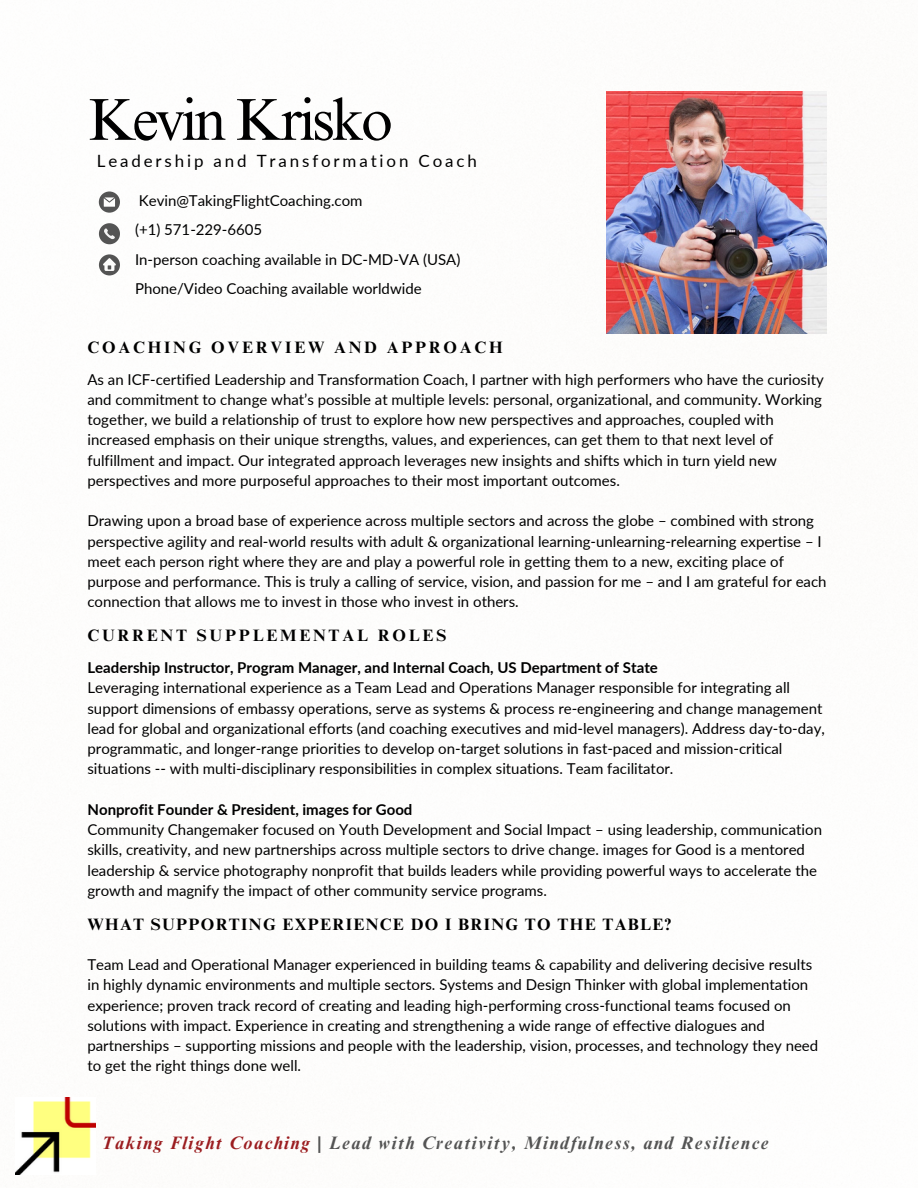
<style>
.page{position:relative;width:918px;height:1188px;background:#fff}
.page>*{position:absolute;margin:0;border:0;box-sizing:border-box;transform-origin:0 0}
.t1{font:59.25px "Times NRMT Pro";letter-spacing:-.06em;color:#000}
.t2{font:italic 700 18px "Times NRMT Pro";letter-spacing:.08em;color:#545454}
.t3{font:16.95px "Lato";letter-spacing:.17em;color:#000}
.t4{font:700 16.5px "Times NRMT Pro";letter-spacing:.17em;color:#000}
.t5{font:700 16.5px "Times NRMT Pro";letter-spacing:.08em;color:#000}
.t6{font:15px/20.2px "Lato";color:#000}
.t7{font:700 15px "Lato";color:#000}
.s1{color:#9b1d20}
</style>
<div class="page">
<img style="left:607px;top:92px;width:219px;height:242px">
<svg style="left:99px;top:191px;width:21px;height:22px"></svg>
<svg style="left:99px;top:223px;width:21px;height:21px"></svg>
<svg style="left:99px;top:254px;width:21px;height:21px"></svg>
<img style="left:15px;top:1098px;width:80px;height:76px">
<p class="t1" style="left:87px;top:97px;width:307px">Kevin Krisko</p>
<p class="t3" style="left:97px;top:150px;width:381px">Leadership and Transformation Coach</p>
<h4 class="t6" style="left:139px;top:190px;width:225px">Kevin@TakingFlightCoaching.com</h4>
<p class="t6" style="left:135px;top:219px;width:129px">(+1) 571-229-6605</p>
<p class="t6" style="left:135px;top:249px;width:327px">In-person coaching available in DC-MD-VA (USA)</p>
<p class="t6" style="left:135px;top:278px;width:288px">Phone/Video Coaching available worldwide</p>
<h1 class="t4" style="left:87px;top:341px;width:417px">COACHING OVERVIEW AND APPROACH</h1>
<p class="t6" style="left:87px;top:369px;width:738px">As an ICF-certified Leadership and Transformation Coach, I partner with high performers who have the curiosity and commitment to change what’s possible at multiple levels: personal, organizational, and community. Working together, we build a relationship of trust to explore how new perspectives and approaches, coupled with increased emphasis on their unique strengths, values, and experiences, can get them to that next level of fulfillment and impact. Our integrated approach leverages new insights and shifts which in turn yield new perspectives and more purposeful approaches to their most important outcomes.</p>
<p class="t6" style="left:87px;top:510px;width:741px">Drawing upon a broad base of experience across multiple sectors and across the globe – combined with strong perspective agility and real-world results with adult &amp; organizational learning-unlearning-relearning expertise – I meet each person right where they are and play a powerful role in getting them to a new, exciting place of purpose and performance. This is truly a calling of service, vision, and passion for me – and I am grateful for each connection that allows me to invest in those who invest in others.</p>
<h2 class="t4" style="left:87px;top:630px;width:360px">CURRENT SUPPLEMENTAL ROLES</h2>
<p class="t7" style="left:88px;top:658px;width:572px">Leadership Instructor, Program Manager, and Internal Coach, US Department of State</p>
<p class="t6" style="left:88px;top:677px;width:739px">Leveraging international experience as a Team Lead and Operations Manager responsible for integrating all support dimensions of embassy operations, serve as systems &amp; process re-engineering and change management lead for global and organizational efforts (and coaching executives and mid-level managers). Address day-to-day, programmatic, and longer-range priorities to develop on-target solutions in fast-paced and mission-critical situations -- with multi-disciplinary responsibilities in complex situations. Team facilitator.</p>
<h2 class="t7" style="left:88px;top:800px;width:326px">Nonprofit Founder &amp; President, images for Good</h2>
<p class="t6" style="left:88px;top:819px;width:736px">Community Changemaker focused on Youth Development and Social Impact – using leadership, communication skills, creativity, and new partnerships across multiple sectors to drive change. images for Good is a mentored leadership &amp; service photography nonprofit that builds leaders while providing powerful ways to accelerate the growth and magnify the impact of other community service programs.</p>
<p class="t5" style="left:88px;top:919px;width:585px">WHAT SUPPORTING EXPERIENCE DO I BRING TO THE TABLE?</p>
<p class="t6" style="left:87px;top:954px;width:732px">Team Lead and Operational Manager experienced in building teams &amp; capability and delivering decisive results in highly dynamic environments and multiple sectors. Systems and Design Thinker with global implementation experience; proven track record of creating and leading high-performing cross-functional teams focused on solutions with impact. Experience in creating and strengthening a wide range of effective dialogues and partnerships – supporting missions and people with the leadership, vision, processes, and technology they need to get the right things done well.</p>
<p class="t2" style="left:102px;top:1136px;width:668px"><span class="s1">Taking Flight Coaching</span> | Lead with Creativity, Mindfulness, and Resilience</p>
</div>
